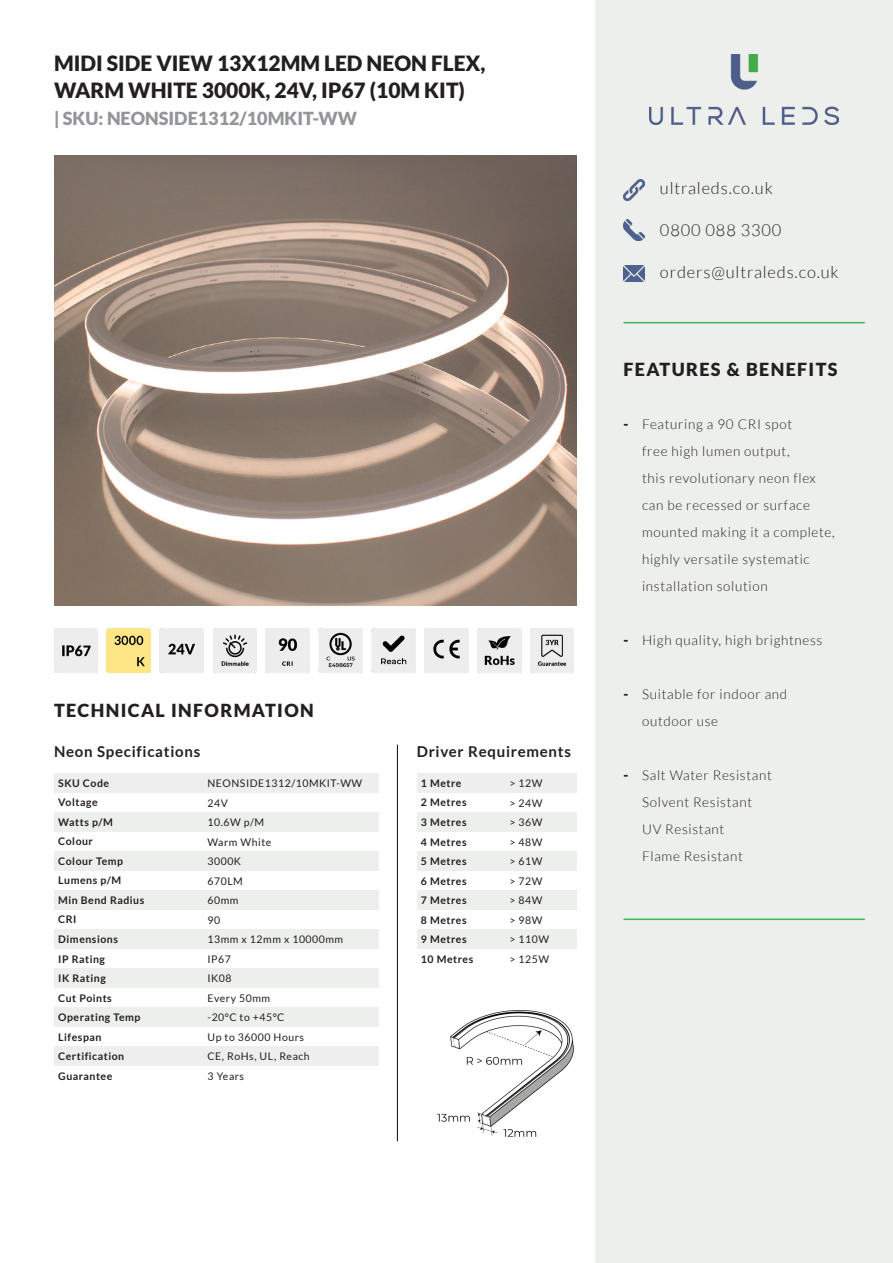
<style>
.page{position:relative;width:893px;height:1263px;background:#fff}
.page>*{position:absolute;margin:0;border:0;box-sizing:border-box;transform-origin:0 0}
.t1{font:900 21px "Lato";color:#231f20}
.t2{font:900 18px "Lato";letter-spacing:.075em;color:#231f20}
.t3{font:900 18px "Lato";color:#939598}
.t4{font:300 16.5px "Lato";letter-spacing:.05em;color:#231f20}
.t5{font:700 15px "Lato";letter-spacing:.05em;color:#231f20}
.t6{font:300 13.5px/27px "Lato";letter-spacing:.05em;color:#231f20}
.t7{font:900 13.5px "Lato";color:#231f20}
.t8{font:700 10.5px "Lato";letter-spacing:.05em;color:#231f20}
.t9{font:10.5px "Lato";letter-spacing:.05em;color:#231f20}
</style>
<div class="page">
<div style="left:595px;top:0;width:298px;height:1263px;background:#edefed"></div>
<img style="left:649px;top:54px;width:190px;height:70px">
<img style="left:623px;top:179px;width:22px;height:21px">
<hr style="left:623px;top:322px;width:242px;height:1px;background:#41b757">
<img style="left:623px;top:219px;width:22px;height:21px">
<img style="left:623px;top:265px;width:22px;height:17px">
<hr style="left:623px;top:918px;width:242px;height:2px;background:#41b757">
<img style="left:54px;top:155px;width:523px;height:451px">
<img style="left:54px;top:629px;width:43px;height:43px">
<img style="left:107px;top:629px;width:43px;height:43px">
<img style="left:160px;top:629px;width:43px;height:43px">
<img style="left:213px;top:629px;width:44px;height:43px">
<img style="left:266px;top:629px;width:43px;height:43px">
<img style="left:319px;top:629px;width:43px;height:43px">
<img style="left:372px;top:629px;width:43px;height:43px">
<img style="left:425px;top:629px;width:43px;height:43px">
<img style="left:477px;top:629px;width:44px;height:43px">
<img style="left:530px;top:629px;width:44px;height:43px">
<div style="left:54px;top:774px;width:324px;height:19px;background:#edefed"></div>
<div style="left:54px;top:813px;width:324px;height:19px;background:#edefed"></div>
<div style="left:54px;top:852px;width:324px;height:19px;background:#edefed"></div>
<div style="left:54px;top:891px;width:324px;height:19px;background:#edefed"></div>
<div style="left:54px;top:930px;width:324px;height:19px;background:#edefed"></div>
<div style="left:54px;top:968px;width:324px;height:20px;background:#edefed"></div>
<div style="left:54px;top:1007px;width:324px;height:20px;background:#edefed"></div>
<div style="left:54px;top:1046px;width:324px;height:20px;background:#edefed"></div>
<hr style="left:397px;top:745px;width:1px;height:396px;background:#231f20">
<div style="left:417px;top:774px;width:160px;height:19px;background:#edefed"></div>
<div style="left:417px;top:813px;width:160px;height:19px;background:#edefed"></div>
<div style="left:417px;top:852px;width:160px;height:19px;background:#edefed"></div>
<div style="left:417px;top:891px;width:160px;height:19px;background:#edefed"></div>
<div style="left:417px;top:930px;width:160px;height:19px;background:#edefed"></div>
<img style="left:438px;top:1010px;width:136px;height:127px">
<p class="t1" style="left:54px;top:51px;width:433px">MIDI SIDE VIEW 13X12MM LED NEON FLEX,</p>
<p class="t1" style="left:54px;top:78px;width:412px">WARM WHITE 3000K, 24V, IP67 (10M KIT)</p>
<p class="t3" style="left:54px;top:108px;width:305px">| SKU: NEONSIDE1312/10MKIT-WW</p>
<p class="t2" style="left:54px;top:700px;width:261px">TECHNICAL INFORMATION</p>
<p class="t5" style="left:54px;top:743px;width:148px">Neon Specifications</p>
<p class="t8" style="left:58px;top:777px;width:52px">SKU Code</p>
<p class="t8" style="left:58px;top:797px;width:41px">Voltage</p>
<p class="t8" style="left:58px;top:816px;width:56px">Watts p/M</p>
<p class="t8" style="left:58px;top:836px;width:36px">Colour</p>
<p class="t8" style="left:58px;top:855px;width:66px">Colour Temp</p>
<p class="t8" style="left:58px;top:875px;width:64px">Lumens p/M</p>
<p class="t8" style="left:58px;top:894px;width:88px">Min Bend Radius</p>
<p class="t8" style="left:58px;top:914px;width:20px">CRI</p>
<p class="t8" style="left:58px;top:933px;width:61px">Dimensions</p>
<p class="t8" style="left:58px;top:953px;width:48px">IP Rating</p>
<p class="t8" style="left:58px;top:972px;width:49px">IK Rating</p>
<p class="t8" style="left:58px;top:992px;width:55px">Cut Points</p>
<p class="t8" style="left:58px;top:1011px;width:84px">Operating Temp</p>
<p class="t8" style="left:58px;top:1031px;width:45px">Lifespan</p>
<p class="t8" style="left:58px;top:1050px;width:67px">Certification</p>
<p class="t8" style="left:58px;top:1070px;width:56px">Guarantee</p>
<p class="t9" style="left:207px;top:777px;width:156px">NEONSIDE1312/10MKIT-WW</p>
<p class="t9" style="left:207px;top:797px;width:22px">24V</p>
<p class="t9" style="left:207px;top:816px;width:58px">10.6W p/M</p>
<p class="t9" style="left:207px;top:836px;width:65px">Warm White</p>
<p class="t9" style="left:207px;top:855px;width:35px">3000K</p>
<p class="t9" style="left:207px;top:875px;width:37px">670LM</p>
<p class="t9" style="left:207px;top:894px;width:32px">60mm</p>
<p class="t9" style="left:207px;top:914px;width:14px">90</p>
<p class="t9" style="left:207px;top:933px;width:137px">13mm x 12mm x 10000mm</p>
<p class="t9" style="left:207px;top:953px;width:25px">IP67</p>
<p class="t9" style="left:207px;top:972px;width:26px">IK08</p>
<p class="t9" style="left:207px;top:992px;width:64px">Every 50mm</p>
<p class="t9" style="left:207px;top:1011px;width:78px">-20°C to +45°C</p>
<p class="t9" style="left:207px;top:1031px;width:98px">Up to 36000 Hours</p>
<p class="t9" style="left:207px;top:1050px;width:104px">CE, RoHs, UL, Reach</p>
<p class="t9" style="left:207px;top:1070px;width:38px">3 Years</p>
<p class="t5" style="left:417px;top:743px;width:156px">Driver Requirements</p>
<p class="t8" style="left:421px;top:777px;width:42px">1 Metre</p>
<p class="t8" style="left:421px;top:797px;width:47px">2 Metres</p>
<p class="t8" style="left:421px;top:816px;width:47px">3 Metres</p>
<p class="t8" style="left:421px;top:836px;width:47px">4 Metres</p>
<p class="t8" style="left:421px;top:855px;width:47px">5 Metres</p>
<p class="t8" style="left:421px;top:875px;width:47px">6 Metres</p>
<p class="t8" style="left:421px;top:894px;width:47px">7 Metres</p>
<p class="t8" style="left:421px;top:914px;width:47px">8 Metres</p>
<p class="t8" style="left:421px;top:933px;width:47px">9 Metres</p>
<p class="t8" style="left:421px;top:953px;width:54px">10 Metres</p>
<p class="t9" style="left:509px;top:777px;width:35px">&gt; 12W</p>
<p class="t9" style="left:509px;top:797px;width:35px">&gt; 24W</p>
<p class="t9" style="left:509px;top:816px;width:35px">&gt; 36W</p>
<p class="t9" style="left:509px;top:836px;width:35px">&gt; 48W</p>
<p class="t9" style="left:509px;top:855px;width:35px">&gt; 61W</p>
<p class="t9" style="left:509px;top:875px;width:35px">&gt; 72W</p>
<p class="t9" style="left:509px;top:894px;width:35px">&gt; 84W</p>
<p class="t9" style="left:509px;top:914px;width:35px">&gt; 98W</p>
<p class="t9" style="left:509px;top:933px;width:41px">&gt; 110W</p>
<p class="t9" style="left:509px;top:953px;width:41px">&gt; 125W</p>
<p class="t4" style="left:660px;top:179px;width:114px">ultraleds.co.uk</p>
<p class="t4" style="left:660px;top:221px;width:123px">0800 088 3300</p>
<p class="t4" style="left:660px;top:263px;width:180px">orders@ultraleds.co.uk</p>
<p class="t2" style="left:623px;top:358px;width:216px">FEATURES &amp; BENEFITS</p>
<p class="t7" style="left:623px;top:416px;width:6px">-</p>
<p class="t6" style="left:642px;top:411px;width:194px">Featuring a 90 CRI spot<br>free high lumen output,<br>this revolutionary neon flex can be recessed or surface mounted making it a complete, highly versatile systematic installation solution</p>
<p class="t7" style="left:623px;top:632px;width:6px">-</p>
<p class="t6" style="left:642px;top:627px;width:182px">High quality, high brightness</p>
<p class="t7" style="left:623px;top:686px;width:6px">-</p>
<p class="t6" style="left:642px;top:681px;width:147px">Suitable for indoor and outdoor use</p>
<p class="t7" style="left:623px;top:767px;width:6px">-</p>
<p class="t6" style="left:642px;top:762px;width:131px">Salt Water Resistant</p>
<p class="t6" style="left:642px;top:789px;width:112px">Solvent Resistant</p>
<p class="t6" style="left:642px;top:816px;width:84px">UV Resistant</p>
<p class="t6" style="left:642px;top:843px;width:102px">Flame Resistant</p>
</div>
